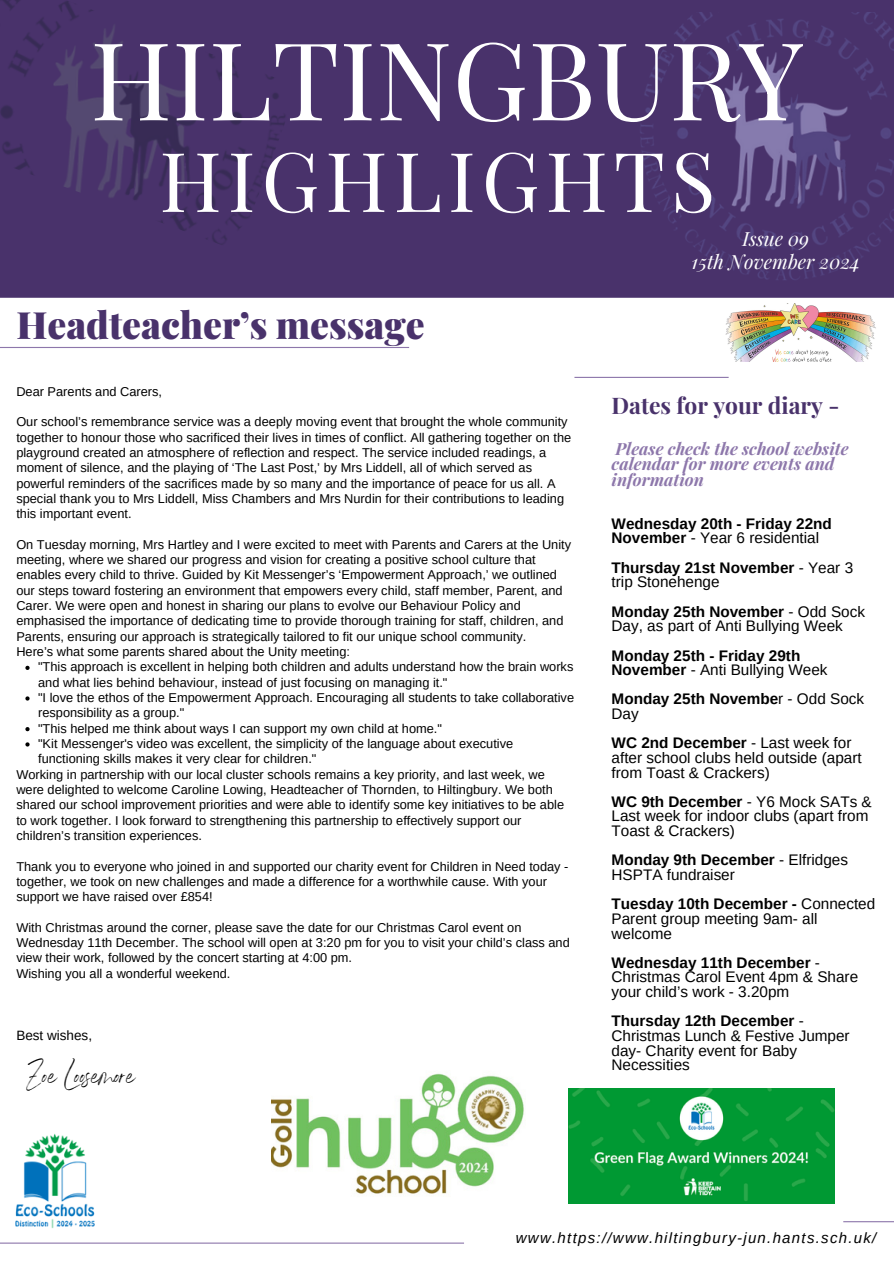
<style>
.page{position:relative;width:894px;height:1264px;background:#fff}
.page>*{position:absolute;margin:0;border:0;box-sizing:border-box;transform-origin:0 0}
.t1{font:108px "Playfair Display";color:#fff}
.t2{font:82.5px "Playfair Display";letter-spacing:.07em;color:#fff}
.t3{font:900 37.5px "Playfair Display";color:#49326b}
.t4{font:34.5px "Angella White";color:#000}
.t5{font:700 22.8px "Playfair Display";color:#49326b}
.t6{font:italic 19.5px/22.5px "Playfair Display";color:#fff;text-align:center}
.t7{font:italic 700 16.8px/15.8px "Playfair Display";color:#8d77ab}
.t8{font:15.3px/14.7px "Arimo";color:#000}
.t9{font:700 15.3px/14.7px "Arimo";color:#000}
.t10{font:italic 15px "Arimo";letter-spacing:.085em;color:#000}
.t11{font:13.5px "Arimo";color:#000}
.t12{font:12.75px/15.3px "Arimo";color:#000}
.s1{font-weight:400}
.s2{font-weight:700}
</style>
<div class="page">
<div style="left:0;top:0;width:893px;height:295px;background:#49326b"></div>
<div style="left:0;top:292px;width:893px;height:6px;background:#49326b"></div>
<hr style="left:0;top:347px;width:409px;height:1px;background:#8d77ab">
<hr style="left:574px;top:377px;width:154px;height:1px;background:#8d77ab">
<hr style="left:0;top:1242px;width:464px;height:1px;background:#8d77ab">
<hr style="left:843px;top:1221px;width:50px;height:1px;background:#8d77ab">
<img style="left:640px;top:12px;width:253px;height:268px">
<img style="left:0;top:0;width:285px;height:245px">
<img style="left:725px;top:303px;width:151px;height:59px">
<img style="left:568px;top:1088px;width:265px;height:115px">
<img style="left:15px;top:1133px;width:80px;height:96px">
<img style="left:271px;top:1073px;width:253px;height:121px">
<svg style="left:25px;top:665px;width:5px;height:5px"></svg>
<svg style="left:25px;top:696px;width:5px;height:4px"></svg>
<svg style="left:25px;top:727px;width:5px;height:4px"></svg>
<svg style="left:25px;top:742px;width:5px;height:4px"></svg>
<p class="t1" style="left:90px;top:4px;width:714px">HILTINGBURY</p>
<h4 class="t2" style="left:159px;top:123px;width:557px">HIGHLIGHTS</h4>
<p class="t3" style="left:16px;top:298px;width:410px">Headteacher’s message</p>
<h6 class="t12" style="left:16px;top:383px;width:147px">Dear Parents and Carers,</h6>
<h2 class="t12" style="left:16px;top:414px;width:556px">Our school’s remembrance service was a deeply moving event that brought the whole community together to honour those who sacrificed their lives in times of conflict. All gathering together on the playground created an atmosphere of reflection and respect. The service included readings, a moment of silence, and the playing of ‘The Last Post,’ by Mrs Liddell, all of which served as powerful reminders of the sacrifices made by so many and the importance of peace for us all. A special thank you to Mrs Liddell, Miss Chambers and Mrs Nurdin for their contributions to leading this important event.</h2>
<h3 class="t12" style="left:16px;top:536px;width:556px">On Tuesday morning, Mrs Hartley and I were excited to meet with Parents and Carers at the Unity meeting, where we shared our progress and vision for creating a positive school culture that enables every child to thrive. Guided by Kit Messenger’s ‘Empowerment Approach,’ we outlined our steps toward fostering an environment that empowers every child, staff member, Parent, and Carer. We were open and honest in sharing our plans to evolve our Behaviour Policy and emphasised the importance of dedicating time to provide thorough training for staff, children, and Parents, ensuring our approach is strategically tailored to fit our unique school community.</h3>
<p class="t12" style="left:16px;top:644px;width:335px">Here’s what some parents shared about the Unity meeting:</p>
<p class="t12" style="left:38px;top:659px;width:536px">"This approach is excellent in helping both children and adults understand how the brain works and what lies behind behaviour, instead of just focusing on managing it."</p>
<p class="t12" style="left:38px;top:690px;width:537px">"I love the ethos of the Empowerment Approach. Encouraging all students to take collaborative responsibility as a group."</p>
<p class="t12" style="left:38px;top:720px;width:405px">"This helped me think about ways I can support my own child at home."</p>
<p class="t12" style="left:38px;top:736px;width:476px">"Kit Messenger's video was excellent, the simplicity of the language about executive functioning skills makes it very clear for children."</p>
<p class="t12" style="left:16px;top:766px;width:549px">Working in partnership with our local cluster schools remains a key priority, and last week, we were delighted to welcome Caroline Lowing, Headteacher of Thornden, to Hiltingbury. We both shared our school improvement priorities and were able to identify some key initiatives to be able to work together. I look forward to strengthening this partnership to effectively support our children’s transition experiences.</p>
<p class="t12" style="left:16px;top:858px;width:553px">Thank you to everyone who joined in and supported our charity event for Children in Need today - together, we took on new challenges and made a difference for a worthwhile cause. With your support we have raised over £854!</p>
<p class="t12" style="left:16px;top:919px;width:555px">With Christmas around the corner, please save the date for our Christmas Carol event on<br>Wednesday 11th December. The school will open at 3:20 pm for you to visit your child’s class and view their work, followed by the concert starting at 4:00 pm.</p>
<p class="t12" style="left:16px;top:965px;width:215px">Wishing you all a wonderful weekend.</p>
<p class="t11" style="left:16px;top:1028px;width:77px">Best wishes,</p>
<p class="t4" style="left:27px;top:1053px;width:111px">Zoe Loosemore</p>
<p class="t6" style="left:691px;top:227px;width:170px">Issue 09<br>15th November 2024</p>
<p class="t5" style="left:611px;top:389px;width:229px">Dates for your diary -</p>
<p class="t7" style="left:611px;top:439px;width:238px">Please check the school website calendar for more events and information</p>
<p class="t9" style="left:611px;top:516px;width:222px">Wednesday 20th - Friday 22nd<br>November <span class="s1">- Year 6 residential</span></p>
<h5 class="t9" style="left:611px;top:560px;width:243px">Thursday 21st November <span class="s1">- Year 3 trip Stonehenge</span></h5>
<p class="t8" style="left:611px;top:604px;width:255px"><span class="s2">Monday 25th November</span> - Odd Sock<br>Day, as part of Anti Bullying Week</p>
<p class="t9" style="left:611px;top:648px;width:217px">Monday 25th - Friday 29th<br>November <span class="s1">- Anti Bullying Week</span></p>
<p class="t9" style="left:611px;top:691px;width:254px">Monday 25th Novembe<span class="s1">r - Odd Sock<br>Day</span></p>
<p class="t8" style="left:611px;top:735px;width:251px"><span class="s2">WC 2nd December</span> - Last week for after school clubs held outside (apart from Toast &amp; Crackers)</p>
<p class="t8" style="left:611px;top:794px;width:262px"><span class="s2">WC 9th December</span> - Y6 Mock SATs &amp;<br>Last week for indoor clubs (apart from<br>Toast &amp; Crackers)</p>
<p class="t8" style="left:611px;top:852px;width:238px"><span class="s2">Monday 9th December</span> - Elfridges<br>HSPTA fundraiser</p>
<p class="t8" style="left:611px;top:896px;width:265px"><span class="s2">Tuesday 10th December -</span> Connected<br>Parent group meeting 9am- all welcome</p>
<p class="t8" style="left:611px;top:955px;width:248px"><span class="s2">Wednesday 11th December</span> -<br>Christmas Carol Event 4pm &amp; Share your child’s work - 3.20pm</p>
<p class="t8" style="left:611px;top:1013px;width:239px"><span class="s2">Thursday 12th December</span> -<br>Christmas Lunch &amp; Festive Jumper day- Charity event for Baby<br>Necessities</p>
<p class="t10" style="left:515px;top:1229px;width:362px">www.https://www.hiltingbury-jun.hants.sch.uk/</p>
</div>
